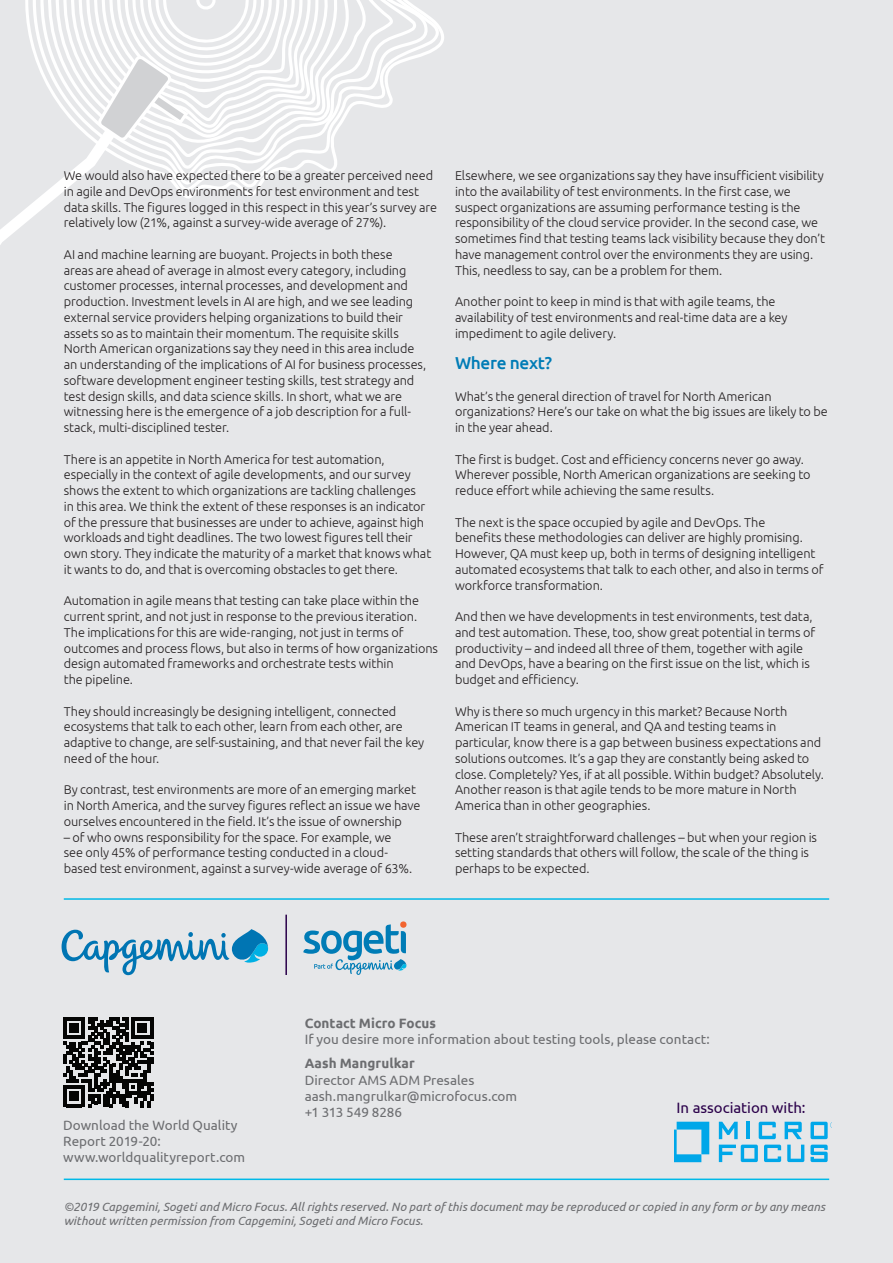
<style>
.page{position:relative;width:893px;height:1263px;background:#e6e7e9}
.page>*{position:absolute;margin:0;border:0;box-sizing:border-box;transform-origin:0 0}
.t1{font:500 17.25px "Ubuntu";letter-spacing:-.02em;color:#007cb6}
.t2{font:15px "Ubuntu";color:#2a004a}
.t3{font:13.5px/16.2px "Ubuntu";letter-spacing:.005em;color:#6c6d70}
.t4{font:700 13.5px "Ubuntu";letter-spacing:.005em;color:#6c6d70}
.t5{font:300 12.75px/15.8px "Ubuntu";letter-spacing:-.01em;color:#231f20}
.t6{font:italic 12px/14.4px "Ubuntu";letter-spacing:.005em;color:#6c6d70}
</style>
<div class="page">
<svg style="left:394px;top:0;width:22px;height:66px"></svg>
<svg style="left:369px;top:0;width:25px;height:108px"></svg>
<svg style="left:349px;top:0;width:20px;height:111px"></svg>
<svg style="left:0;top:0;width:349px;height:245px"></svg>
<hr style="left:64px;top:898px;width:765px;height:2px;background:#00b9e7">
<hr style="left:64px;top:1178px;width:765px;height:2px;background:#00b9e7">
<svg style="left:674px;top:1122px;width:35px;height:40px"></svg>
<svg style="left:719px;top:1122px;width:85px;height:40px"></svg>
<svg style="left:810px;top:1122px;width:21px;height:40px"></svg>
<svg style="left:62px;top:929px;width:206px;height:46px"></svg>
<hr style="left:285px;top:915px;width:2px;height:60px;background:#2a004a">
<svg style="left:303px;top:921px;width:103px;height:54px"></svg>
<svg style="left:63px;top:1017px;width:90px;height:90px"></svg>
<p class="t5" style="left:64px;top:167px;width:375px">We would also have expected there to be a greater perceived need in agile and DevOps environments for test environment and test data skills. The figures logged in this respect in this year’s survey are relatively low (21%, against a survey-wide average of 27%).</p>
<p class="t5" style="left:64px;top:246px;width:364px">AI and machine learning are buoyant. Projects in both these<br>areas are ahead of average in almost every category, including customer processes, internal processes, and development and production. Investment levels in AI are high, and we see leading external service providers helping organizations to build their assets so as to maintain their momentum. The requisite skills North American organizations say they need in this area include an understanding of the implications of AI for business processes, software development engineer testing skills, test strategy and test design skills, and data science skills. In short, what we are witnessing here is the emergence of a job description for a full&shy;stack, multi-disciplined tester.</p>
<p class="t5" style="left:64px;top:451px;width:369px">There is an appetite in North America for test automation, especially in the context of agile developments, and our survey shows the extent to which organizations are tackling challenges<br>in this area. We think the extent of these responses is an indicator of the pressure that businesses are under to achieve, against high workloads and tight deadlines. The two lowest figures tell their own story. They indicate the maturity of a market that knows what it wants to do, and that is overcoming obstacles to get there.</p>
<p class="t5" style="left:64px;top:592px;width:376px">Automation in agile means that testing can take place within the current sprint, and not just in response to the previous iteration.<br>The implications for this are wide-ranging, not just in terms of outcomes and process flows, but also in terms of how organizations design automated frameworks and orchestrate tests within<br>the pipeline.</p>
<p class="t5" style="left:64px;top:703px;width:362px">They should increasingly be designing intelligent, connected ecosystems that talk to each other, learn from each other, are adaptive to change, are self-sustaining, and that never fail the key need of the hour.</p>
<p class="t5" style="left:64px;top:781px;width:358px">By contrast, test environments are more of an emerging market in North America, and the survey figures reflect an issue we have ourselves encountered in the field. It’s the issue of ownership</p>
<p class="t5" style="left:64px;top:829px;width:350px">– of who owns responsibility for the space. For example, we see only 45% of performance testing conducted in a cloud&shy;based test environment, against a survey-wide average of 63%.</p>
<p class="t5" style="left:455px;top:167px;width:371px">Elsewhere, we see organizations say they have insufficient visibility into the availability of test environments. In the first case, we suspect organizations are assuming performance testing is the responsibility of the cloud service provider. In the second case, we sometimes find that testing teams lack visibility because they don’t have management control over the environments they are using.<br>This, needless to say, can be a problem for them.</p>
<p class="t5" style="left:455px;top:293px;width:334px">Another point to keep in mind is that with agile teams, the availability of test environments and real-time data are a key impediment to agile delivery.</p>
<h1 class="t1" style="left:455px;top:352px;width:99px">Where next?</h1>
<p class="t5" style="left:455px;top:388px;width:374px">What’s the general direction of travel for North American organizations? Here’s our take on what the big issues are likely to be in the year ahead.</p>
<p class="t5" style="left:455px;top:451px;width:357px">The first is budget. Cost and efficiency concerns never go away.<br>Wherever possible, North American organizations are seeking to reduce effort while achieving the same results.</p>
<p class="t5" style="left:455px;top:514px;width:370px">The next is the space occupied by agile and DevOps. The<br>benefits these methodologies can deliver are highly promising.<br>However, QA must keep up, both in terms of designing intelligent automated ecosystems that talk to each other, and also in terms of workforce transformation.</p>
<p class="t5" style="left:455px;top:608px;width:362px">And then we have developments in test environments, test data, and test automation. These, too, show great potential in terms of productivity – and indeed all three of them, together with agile and DevOps, have a bearing on the first issue on the list, which is budget and efficiency.</p>
<p class="t5" style="left:455px;top:703px;width:370px">Why is there so much urgency in this market? Because North American IT teams in general, and QA and testing teams in particular, know there is a gap between business expectations and solutions outcomes. It’s a gap they are constantly being asked to close. Completely? Yes, if at all possible. Within budget? Absolutely.<br>Another reason is that agile tends to be more mature in North America than in other geographies.</p>
<p class="t5" style="left:455px;top:829px;width:364px">These aren’t straightforward challenges – but when your region is setting standards that others will follow, the scale of the thing is perhaps to be expected.</p>
<p class="t3" style="left:63px;top:1116px;width:184px">Download the World Quality<br>Report 2019-20: www.worldqualityreport.com</p>
<p class="t4" style="left:305px;top:1014px;width:133px">Contact Micro Focus</p>
<p class="t3" style="left:305px;top:1030px;width:406px">If you desire more information about testing tools, please contact:</p>
<p class="t4" style="left:305px;top:1055px;width:112px">Aash Mangrulkar</p>
<p class="t3" style="left:305px;top:1071px;width:214px">Director AMS ADM Presales aash.mangrulkar@microfocus.com +1 313 549 8286</p>
<p class="t2" style="left:676px;top:1099px;width:131px">In association with:</p>
<p class="t6" style="left:64px;top:1199px;width:763px">©2019 Capgemini, Sogeti and Micro Focus. All rights reserved. No part of this document may be reproduced or copied in any form or by any means without written permission from Capgemini, Sogeti and Micro Focus.</p>
</div>
